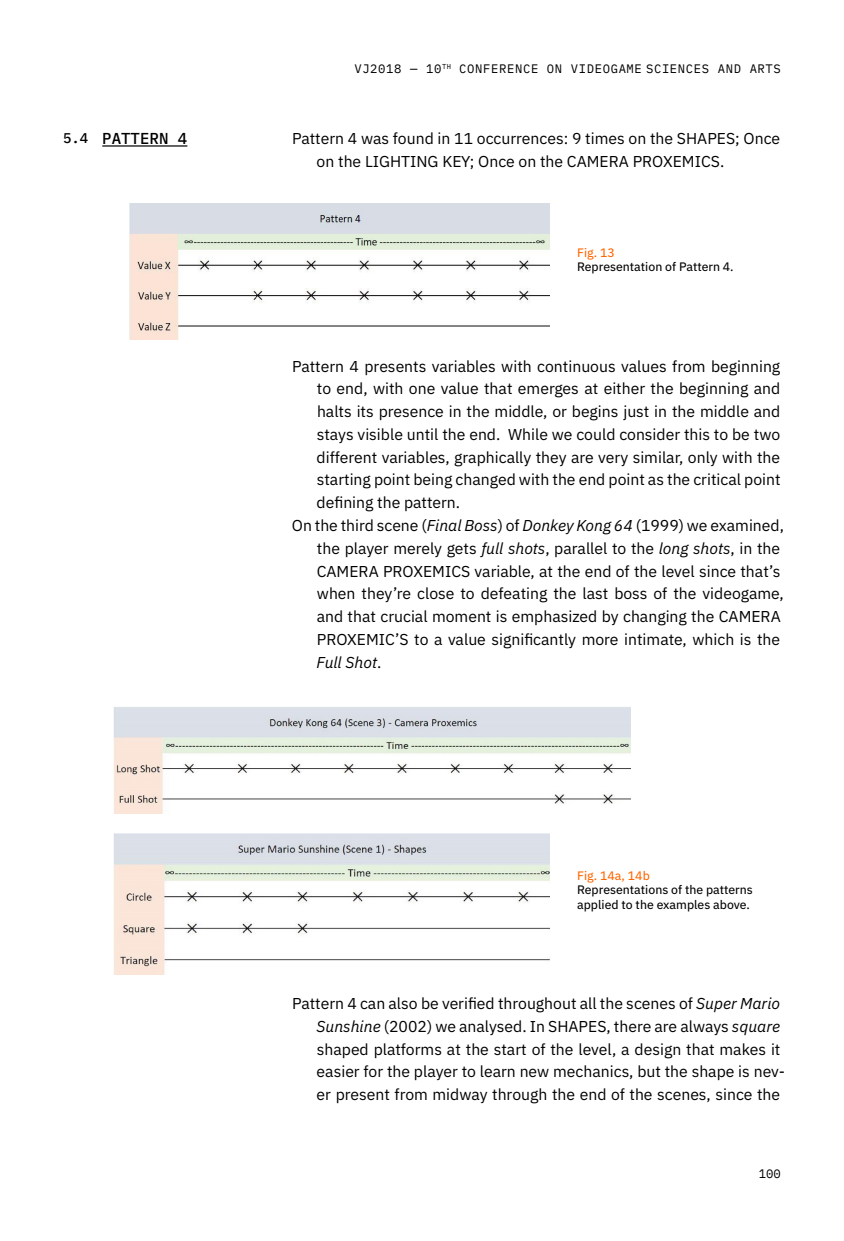
<style>
.page{position:relative;width:844px;height:1241px;background:#fff}
.page>*{position:absolute;margin:0;border:0;box-sizing:border-box;transform-origin:0 0}
.t1{font:15.75px/22.8px "IBM Plex Sans";color:#000}
.t2{font:500 15.75px "IBM Plex Mono";color:#000}
.t3{font:italic 15.75px "IBM Plex Sans";letter-spacing:-.005em;color:#000}
.t4{font:12.25px/14.7px "IBM Plex Sans Text";color:#000}
.t5{font:12.25px "IBM Plex Mono";letter-spacing:.05em;color:#000}
.t6{font:12.25px "IBM Plex Sans Text";color:#f60}
.s1{font-size:14px}
.s2{font-style:italic}
.s3{font-style:normal}
</style>
<div class="page">
<hr style="left:102px;top:145px;width:85px;height:1px;background:#000">
<img style="left:129px;top:204px;width:420px;height:135px">
<img style="left:113px;top:707px;width:517px;height:106px">
<img style="left:113px;top:833px;width:436px;height:141px">
<p class="t2" style="left:63px;top:126px;width:126px"><span class="s1">5.4</span> PATTERN 4</p>
<p class="t5" style="left:354px;top:59px;width:428px">VJ2018 — 10<sup>TH</sup> CONFERENCE ON VIDEOGAME SCIENCES AND ARTS</p>
<p class="t1" style="left:316px;top:126px;width:465px;text-indent:-25px">Pattern 4 was found in 11 occurrences: 9 times on the SHAPES; Once on the LIGHTING KEY; Once on the CAMERA PROXEMICS.</p>
<p class="t6" style="left:577px;top:243px;width:39px">Fig. 13</p>
<p class="t4" style="left:577px;top:258px;width:158px">Representation of Pattern 4.</p>
<p class="t1" style="left:292px;top:353px;width:489px">Pattern 4 presents variables with continuous values from beginning</p>
<p class="t1" style="left:317px;top:376px;width:464px">to end, with one value that emerges at either the beginning and</p>
<p class="t1" style="left:317px;top:399px;width:464px">halts its presence in the middle, or begins just in the middle and</p>
<p class="t1" style="left:317px;top:421px;width:464px">stays visible until the end. While we could consider this to be two</p>
<p class="t1" style="left:316px;top:444px;width:465px">different variables, graphically they are very similar, only with the</p>
<p class="t1" style="left:317px;top:467px;width:465px">starting point being changed with the end point as the critical point</p>
<p class="t1" style="left:316px;top:490px;width:145px">defining the pattern.</p>
<p class="t1" style="left:292px;top:512px;width:493px">On the third scene (<span class="s2">Final Boss</span>) of <span class="s2">Donkey Kong 64</span> (1999) we examined,</p>
<p class="t1" style="left:317px;top:535px;width:464px">the player merely gets <span class="s2">full shots</span>, parallel to the <span class="s2">long shots</span>, in the</p>
<p class="t1" style="left:316px;top:558px;width:465px">CAMERA PROXEMICS variable, at the end of the level since that’s</p>
<p class="t1" style="left:317px;top:581px;width:468px">when they’re close to defeating the last boss of the videogame,</p>
<p class="t1" style="left:316px;top:603px;width:465px">and that crucial moment is emphasized by changing the CAMERA</p>
<p class="t1" style="left:317px;top:626px;width:464px">PROXEMIC’S to a value significantly more intimate, which is the</p>
<p class="t3" style="left:316px;top:649px;width:66px">Full Shot<span class="s3">.</span></p>
<p class="t6" style="left:577px;top:865px;width:74px">Fig. 14a, 14b</p>
<p class="t4" style="left:577px;top:881px;width:177px">Representations of the patterns applied to the examples above.</p>
<p class="t1" style="left:316px;top:990px;width:470px;text-indent:-24px">Pattern 4 can also be verified throughout all the scenes of <span class="s2">Super Mario Sunshine</span> (2002) we analysed. In SHAPES, there are always <span class="s2">square </span>shaped platforms at the start of the level, a design that makes it easier for the player to learn new mechanics, but the shape is nev&shy;er present from midway through the end of the scenes, since the</p>
<p class="t5" style="left:758px;top:1163px;width:24px">100</p>
</div>
